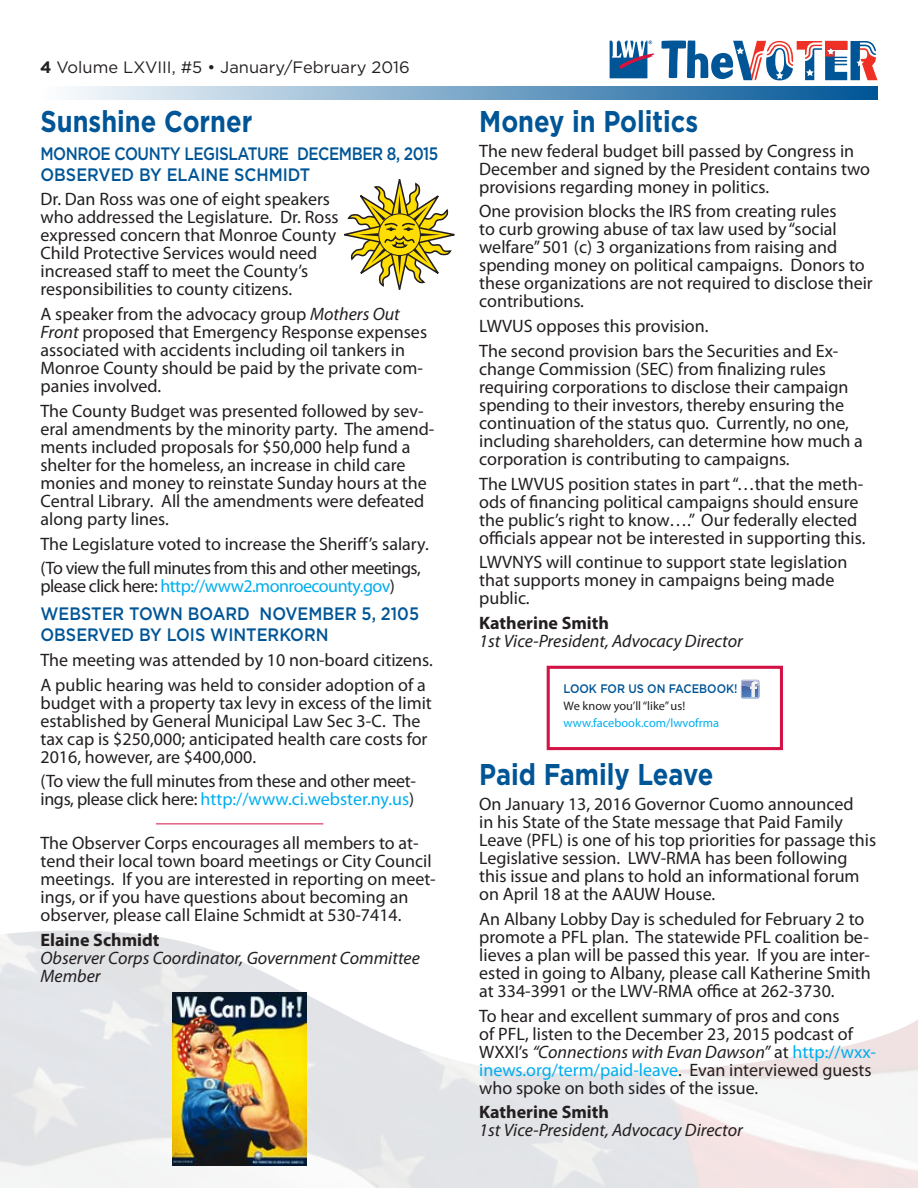
<style>
.page{position:relative;width:918px;height:1188px;background:#fff}
.page>*{position:absolute;margin:0;border:0;box-sizing:border-box;transform-origin:0 0}
.t1{font:700 30px "Gotham";color:#005596;scale:.85 1}
.t2{font:18px/18px "Myriad Pro";color:#231f20}
.t3{font:italic 18px/18px "Myriad Pro";color:#231f20}
.t4{font:18px/18px "Myriad Pro";letter-spacing:-.02em;color:#231f20}
.t5{font:500 18px/21px "Gotham";letter-spacing:-.03em;color:#005596;scale:.85 1}
.t6{font:500 18px "Gotham";color:#005596;scale:.9 1}
.t7{font:18px "Myriad Pro";letter-spacing:-.03em;color:#00aeef}
.t8{font:700 18px "Myriad Pro";color:#231f20}
.t9{font:16.5px "Gotham";color:#231f20}
.t10{font:12.3px "Myriad Pro";color:#00aeef}
.t11{font:12.3px "Myriad Pro";color:#231f20}
.t12{font:500 12.3px "Gotham";color:#005596;scale:.9 1}
.s1{font-weight:700}
.s2{font-style:italic}
.s3{color:#231f20}
.s4{color:#00aeef}
</style>
<div class="page">
<svg style="left:71px;top:87px;width:807px;height:13px;background:#79a6c8"></svg>
<svg style="left:662px;top:40px;width:216px;height:40px"></svg>
<svg style="left:610px;top:40px;width:44px;height:38px"></svg>
<img style="left:172px;top:992px;width:135px;height:174px">
<hr style="left:156px;top:824px;width:167px;height:1px;background:#d31245">
<svg style="left:344px;top:179px;width:110px;height:111px"></svg>
<svg style="left:741px;top:680px;width:18px;height:18px"></svg>
<div style="left:547px;top:666px;width:236px;height:84px;border:3px solid #d31245"></div>
<p class="t9" style="left:40px;top:56px;width:371px"><span class="s1">4</span> Volume LXVIII, #5 • January/February 2016</p>
<h1 class="t1" style="left:40px;top:101px;width:251px">Sunshine Corner</h1>
<p class="t5" style="left:40px;top:143px;width:470px">MONROE COUNTY LEGISLATURE DECEM BER 8, 2015<br>OBSERVED BY ELAI NE SCHMI DT</p>
<p class="t2" style="left:40px;top:190px;width:300px">Dr. Dan Ross was one of eight speakers who addressed the Legislature. Dr. Ross expressed concern that Monroe County Child Protective Services would need increased staff to meet the County’s responsibilities to county citizens.</p>
<p class="t2" style="left:40px;top:305px;width:388px">A speaker from the advocacy group <span class="s2">Mothers Out Front</span> proposed that Emergency Response expenses associated with accidents including oil tankers in Monroe County should be paid by the private com&shy;panies involved.</p>
<p class="t2" style="left:40px;top:402px;width:395px">The County Budget was presented followed by sev&shy;eral amendments by the minority party. The amend&shy;ments included proposals for $50,000 help fund a shelter for the homeless, an increase in child care monies and money to reinstate Sunday hours at the Central Library. All the amendments were defeated along party lines.</p>
<p class="t2" style="left:40px;top:531px;width:390px;line-height:24.8px">The Legislature voted to increase the Sheriff’s salary. (To view the full minutes from this and other meetings,</p>
<p class="t7" style="left:40px;top:575px;width:356px"><span class="s3">please click here:</span> http://www2.monroecounty.gov<span class="s3">)</span></p>
<p class="t6" style="left:40px;top:602px;width:115px">WEBSTER TOW</p>
<p class="t6" style="left:170px;top:602px;width:114px">N BOARD NOVEM</p>
<p class="t6" style="left:323px;top:602px;width:109px">BER 5, 2105</p>
<p class="t6" style="left:40px;top:623px;width:162px">OBSE RVE D BY LOIS</p>
<p class="t6" style="left:210px;top:623px;width:133px">WI NTERKORN</p>
<p class="t2" style="left:40px;top:647px;width:394px;line-height:24.8px">The meeting was attended by 10 non-board citizens.<br>A public hearing was held to consider adoption of a</p>
<p class="t2" style="left:40px;top:693px;width:393px">budget with a property tax levy in excess of the limit established by General Municipal Law Sec 3-C. The tax cap is $250,000; anticipated health care costs for 2016, however, are $400,000.</p>
<p class="t4" style="left:40px;top:772px;width:377px">(To view the full minutes from these and other meet&shy;ings, please click here: <span class="s4">http://www.ci.webster.ny.us</span>)</p>
<p class="t2" style="left:40px;top:834px;width:397px">The Observer Corps encourages all members to at&shy;tend their local town board meetings or City Council meetings. If you are interested in reporting on meet&shy;ings, or if you have questions about becoming an observer, please call Elaine Schmidt at 530-7414.</p>
<p class="t8" style="left:40px;top:928px;width:121px">Elaine Schmidt</p>
<p class="t3" style="left:40px;top:948px;width:381px">Observer Corps Coordinator, Government Committee<br>Member</p>
<h1 class="t1" style="left:479px;top:101px;width:259px">Money in Politics</h1>
<p class="t2" style="left:479px;top:141px;width:392px">The new federal budget bill passed by Congress in<br>December and signed by the President contains two provisions regarding money in politics.</p>
<p class="t2" style="left:479px;top:202px;width:395px">One provision blocks the IRS from creating rules<br>to curb growing abuse of tax law used by “social welfare” 501 (c) 3 organizations from raising and spending money on political campaigns. Donors to these organizations are not required to disclose their contributions.</p>
<p class="t2" style="left:479px;top:314px;width:361px;line-height:24.8px">LWVUS opposes this provision.<br>The second provision bars the Securities and Ex-</p>
<p class="t2" style="left:479px;top:360px;width:385px">change Commission (SEC) from finalizing rules requiring corporations to disclose their campaign spending to their investors, thereby ensuring the continuation of the status quo. Currently, no one, including shareholders, can determine how much a corporation is contributing to campaigns.</p>
<p class="t2" style="left:479px;top:474px;width:388px">The LWVUS position states in part “…that the meth&shy;ods of financing political campaigns should ensure the public’s right to know….” Our federally elected officials appear not be interested in supporting this.</p>
<p class="t2" style="left:479px;top:553px;width:370px">LWVNYS will continue to support state legislation that supports money in campaigns being made public.</p>
<p class="t8" style="left:479px;top:611px;width:131px">Katherine Smith</p>
<p class="t3" style="left:479px;top:632px;width:265px">1st Vice-President, Advocacy Director</p>
<p class="t12" style="left:564px;top:680px;width:195px">LOOK FOR US ON FACEBOOK!</p>
<p class="t11" style="left:564px;top:698px;width:123px">We know you’ll “like” us!</p>
<p class="t10" style="left:564px;top:715px;width:157px">www.facebook.com/lwvofrma</p>
<h1 class="t1" style="left:479px;top:755px;width:277px">Paid Family Leave</h1>
<p class="t2" style="left:479px;top:795px;width:398px">On January 13, 2016 Governor Cuomo announced<br>in his State of the State message that Paid Family Leave (PFL) is one of his top priorities for passage this Legislative session. LWV-RMA has been following this issue and plans to hold an informational forum on April 18 at the AAUW House.</p>
<p class="t2" style="left:479px;top:910px;width:393px">An Albany Lobby Day is scheduled for February 2 to promote a PFL plan. The statewide PFL coalition be&shy;lieves a plan will be passed this year. If you are inter&shy;ested in going to Albany, please call Katherine Smith at 334-3991 or the LWV-RMA office at 262-3730.</p>
<p class="t2" style="left:479px;top:1006px;width:398px">To hear and excellent summary of pros and cons<br>of PFL, listen to the December 23, 2015 podcast of WXXI’s <span class="s2">“Connections with Evan Dawson”</span> at <span class="s4">http://wxx&shy;inews.org/term/paid-leave</span>. Evan interviewed guests who spoke on both sides of the issue.</p>
<p class="t8" style="left:479px;top:1101px;width:131px">Katherine Smith</p>
<p class="t3" style="left:479px;top:1121px;width:265px">1st Vice-President, Advocacy Director</p>
</div>
